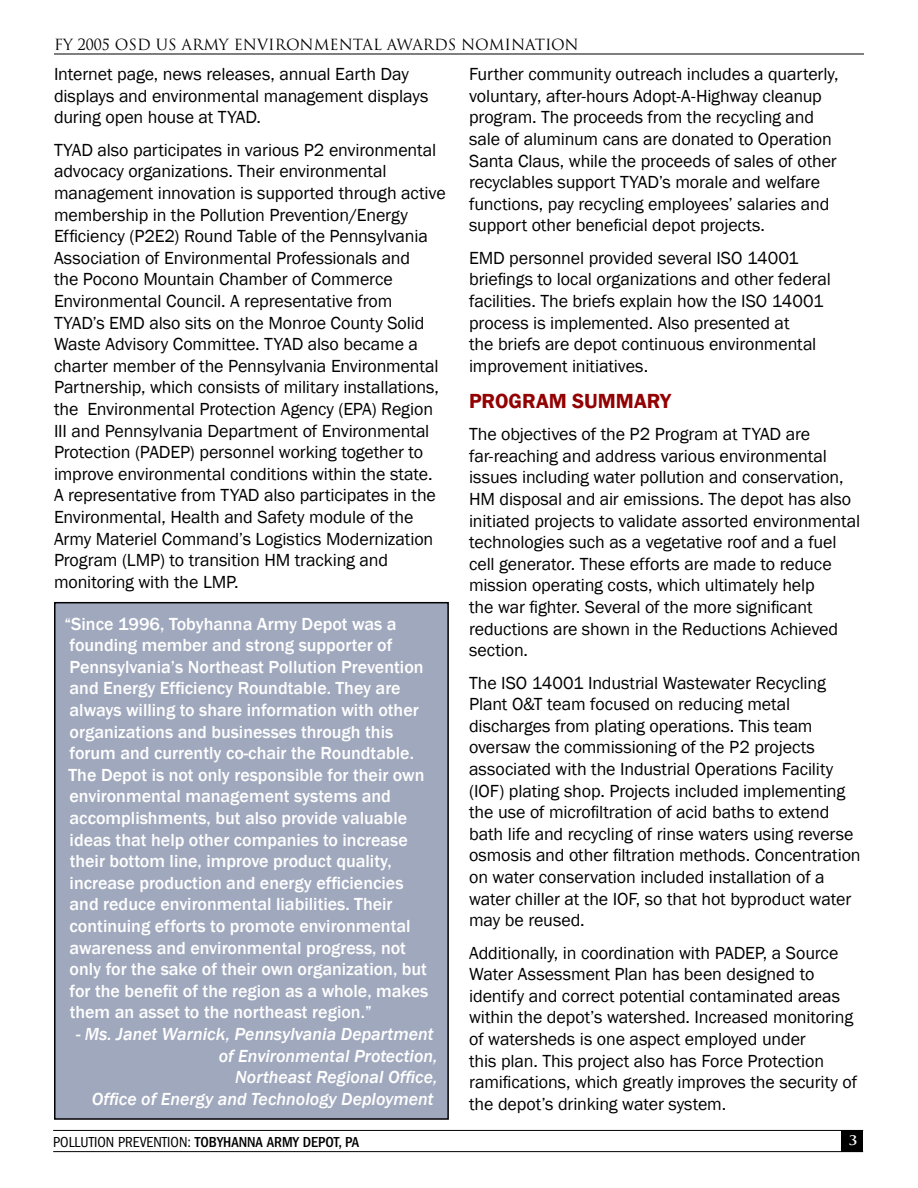
<style>
.page{position:relative;width:918px;height:1188px;background:#fff}
.page>*{position:absolute;margin:0;border:0;box-sizing:border-box;transform-origin:0 0}
.t1{font:600 21px "Franklin Gothic";color:#930203}
.t2{font:18px/21.6px "Franklin Gothic";letter-spacing:-.005em;color:#000}
.t3{font:500 18px/21.6px "Franklin Gothic";color:#fff}
.t4{font:italic 500 18px/21.6px "Franklin Gothic";color:#fff;text-align:right}
.t5{font:15px "Trajan Pro";color:#000}
.t6{font:500 condensed 15px "Franklin Gothic";color:#000}
.s1{font-size:17.7px}
.s2{font-weight:400}
</style>
<div class="page">
<hr style="left:54px;top:54px;width:810px;height:1px;background:#000">
<div style="left:842px;top:1130px;width:21px;height:22px;background:#000"></div>
<hr style="left:53px;top:1130px;width:810px;height:1px;background:#000">
<hr style="left:53px;top:1151px;width:810px;height:1px;background:#000">
<div style="left:55px;top:603px;width:393px;height:516px;background:#a0a8bd"></div>
<div style="left:54px;top:602px;width:395px;height:518px;border:2px solid #000"></div>
<p class="t5" style="left:54px;top:35px;width:526px">FY <span class="s1">2005</span> OSD US ARMY ENVIRONMENTAL AWARDS NOMINATION</p>
<p class="t2" style="left:54px;top:64px;width:376px">Internet page, news releases, annual Earth Day displays and environmental management displays during open house at TYAD.</p>
<p class="t2" style="left:54px;top:139px;width:393px">TYAD also participates in various P2 environmental advocacy organizations. Their environmental management innovation is supported through active membership in the Pollution Prevention/Energy Efficiency (P2E2) Round Table of the Pennsylvania Association of Environmental Professionals and<br>the Pocono Mountain Chamber of Commerce Environmental Council. A representative from TYAD’s EMD also sits on the Monroe County Solid Waste Advisory Committee. TYAD also became a charter member of the Pennsylvania Environmental Partnership, which consists of military installations, the Environmental Protection Agency (EPA) Region III and Pennsylvania Department of Environmental Protection (PADEP) personnel working together to improve environmental conditions within the state.<br>A representative from TYAD also participates in the Environmental, Health and Safety module of the Army Materiel Command’s Logistics Modernization Program (LMP) to transition HM tracking and monitoring with the LMP.</p>
<p class="t3" style="left:64px;top:613px;width:365px">“Since 1996, Tobyhanna Army Depot was a founding member and strong supporter of Pennsylvania’s Northeast Pollution Prevention and Energy Efficiency Roundtable. They are always willing to share information with other organizations and businesses through this forum and currently co-chair the Roundtable.<br>The Depot is not only responsible for their own environmental management systems and accomplishments, but also provide valuable ideas that help other companies to increase their bottom line, improve product quality, increase production and energy efficiencies and reduce environmental liabilities. Their continuing efforts to promote environmental awareness and environmental progress, not only for the sake of their own organization, but for the benefit of the region as a whole, makes them an asset to the northeast region.”</p>
<p class="t4" style="left:76px;top:1023px;width:363px">- Ms. Janet Warnick, Pennsylvania Department of Environmental Protection,<br>Northeast Regional Office,<br>Office of Energy and Technology Deployment</p>
<p class="t6" style="left:53px;top:1133px;width:307px"><span class="s2">POLLUTION PREVENTION:</span> TOBYHANNA ARMY DEPOT, PA</p>
<p class="t2" style="left:469px;top:64px;width:371px">Further community outreach includes a quarterly, voluntary, after-hours Adopt-A-Highway cleanup program. The proceeds from the recycling and sale of aluminum cans are donated to Operation Santa Claus, while the proceeds of sales of other recyclables support TYAD’s morale and welfare functions, pay recycling employees’ salaries and support other beneficial depot projects.</p>
<p class="t2" style="left:469px;top:247px;width:363px">EMD personnel provided several ISO 14001 briefings to local organizations and other federal facilities. The briefs explain how the ISO 14001 process is implemented. Also presented at<br>the briefs are depot continuous environmental improvement initiatives.</p>
<p class="t1" style="left:469px;top:388px;width:204px">PROGRAM SUMMARY</p>
<p class="t2" style="left:469px;top:424px;width:393px">The objectives of the P2 Program at TYAD are far-reaching and address various environmental issues including water pollution and conservation, HM disposal and air emissions. The depot has also initiated projects to validate assorted environmental technologies such as a vegetative roof and a fuel cell generator. These efforts are made to reduce mission operating costs, which ultimately help<br>the war fighter. Several of the more significant reductions are shown in the Reductions Achieved section.</p>
<p class="t2" style="left:469px;top:672px;width:393px">The ISO 14001 Industrial Wastewater Recycling Plant O&amp;T team focused on reducing metal discharges from plating operations. This team oversaw the commissioning of the P2 projects associated with the Industrial Operations Facility (IOF) plating shop. Projects included implementing the use of microfiltration of acid baths to extend bath life and recycling of rinse waters using reverse osmosis and other filtration methods. Concentration on water conservation included installation of a water chiller at the IOF, so that hot byproduct water may be reused.</p>
<p class="t2" style="left:469px;top:942px;width:390px">Additionally, in coordination with PADEP, a Source Water Assessment Plan has been designed to identify and correct potential contaminated areas within the depot’s watershed. Increased monitoring of watersheds is one aspect employed under<br>this plan. This project also has Force Protection ramifications, which greatly improves the security of the depot’s drinking water system.</p>
</div>
